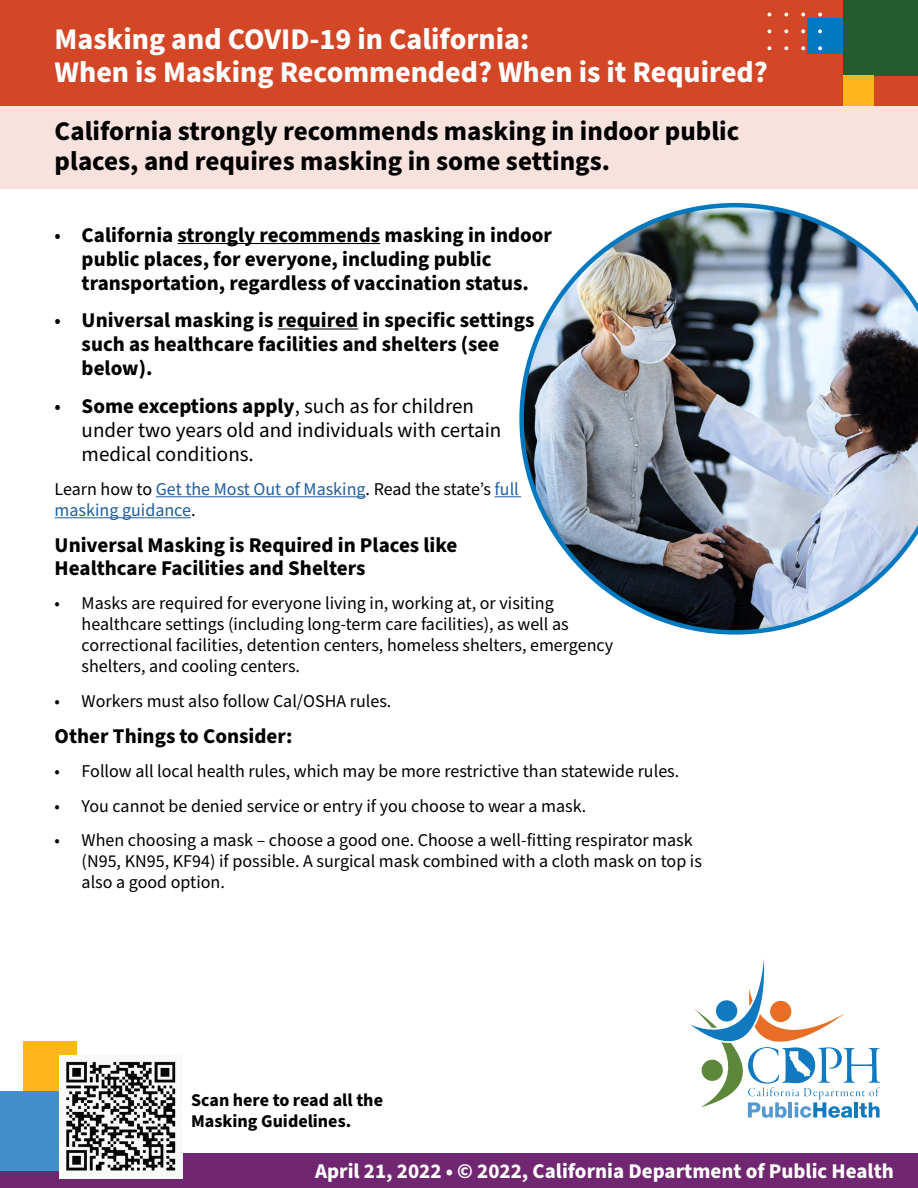
<style>
.page{position:relative;width:918px;height:1188px;background:#fff}
.page>*{position:absolute;margin:0;border:0;box-sizing:border-box;transform-origin:0 0}
.heading_1_20pt{font:700 30px/33px "Source Sans Pro";color:#fff}
.Intro_para_18pt{font:700 27px/30px "Source Sans Pro";color:#000}
.heading_2_14pt{font:700 21px/24px "Source Sans Pro";color:#000}
.t1{font:21px/24px "Source Sans Pro";color:#000}
.date_white_14_pt{font:700 21px "Source Sans Pro";color:#fff}
.t2{font:18px/21px "Source Sans Pro";color:#000}
.body_copy_12pt{font:18px/21px "Source Sans Pro";color:#215e9e}
.body_copy_12pt-2{font:700 18px/21px "Source Sans Pro";color:#000}
.s1{font-weight:400}
.s2{font-weight:700}
.s3{color:#000}
</style>
<div class="page">
<div style="left:23px;top:1041px;width:54px;height:54px;background:#fdb71a"></div>
<div style="left:0;top:0;width:918px;height:105px;background:#d34727"></div>
<div style="left:0;top:1153px;width:918px;height:35px;background:#712671"></div>
<div style="left:0;top:103px;width:918px;height:86px;background:#f8e2dd"></div>
<div style="left:843px;top:0;width:75px;height:75px;background:#245c2e"></div>
<div style="left:807px;top:18px;width:35px;height:36px;background:#0079c1"></div>
<div style="left:843px;top:75px;width:31px;height:31px;background:#fdb71a"></div>
<svg style="left:768px;top:46px;width:3px;height:4px"></svg>
<svg style="left:784px;top:46px;width:4px;height:4px"></svg>
<svg style="left:801px;top:46px;width:4px;height:4px"></svg>
<svg style="left:818px;top:46px;width:4px;height:4px"></svg>
<svg style="left:768px;top:29px;width:3px;height:4px"></svg>
<svg style="left:784px;top:29px;width:4px;height:4px"></svg>
<svg style="left:801px;top:29px;width:4px;height:4px"></svg>
<svg style="left:818px;top:29px;width:4px;height:4px"></svg>
<svg style="left:784px;top:13px;width:4px;height:3px"></svg>
<svg style="left:801px;top:13px;width:4px;height:3px"></svg>
<svg style="left:818px;top:13px;width:4px;height:3px"></svg>
<svg style="left:690px;top:959px;width:190px;height:159px"></svg>
<div style="left:0;top:1091px;width:76px;height:80px;background:#438ecc"></div>
<img style="left:519px;top:203px;width:399px;height:432px">
<img style="left:59px;top:1055px;width:124px;height:124px">
<hr style="left:178px;top:243px;width:202px;height:1px;background:#000">
<hr style="left:278px;top:328px;width:80px;height:2px;background:#000">
<hr style="left:156px;top:496px;width:210px;height:1px;background:#215e9e">
<svg style="left:495px;top:496px;width:26px;height:1px"></svg>
<hr style="left:55px;top:517px;width:136px;height:1px;background:#215e9e">
<h1 class="heading_1_20pt" style="left:55px;top:24px;width:715px">Masking and COVID-19 in California:<br>When is Masking Recommended? When is it Required?</h1>
<p class="Intro_para_18pt" style="left:55px;top:117px;width:686px">California strongly recommends masking in indoor public places, and requires masking in some settings.</p>
<p class="heading_2_14pt" style="left:82px;top:224px;width:472px;text-indent:-27px"><span class="s1">•</span> California strongly recommends masking in indoor public places, for everyone, including public transportation, regardless of vaccination status.</p>
<p class="heading_2_14pt" style="left:82px;top:309px;width:454px;text-indent:-27px"><span class="s1">•</span> Universal masking is required in specific settings such as healthcare facilities and shelters (see below).</p>
<p class="t1" style="left:82px;top:395px;width:421px;text-indent:-27px">• <span class="s2">Some exceptions apply</span>, such as for children under two years old and individuals with certain medical conditions.</p>
<p class="body_copy_12pt" style="left:55px;top:480px;width:466px"><span class="s3">Learn how to</span> Get the Most Out of Masking<span class="s3">. Read the state’s</span> full masking guidance<span class="s3">.</span></p>
<h2 class="heading_2_14pt" style="left:55px;top:535px;width:404px;line-height:22.5px">Universal Masking is Required in Places like<br>Healthcare Facilities and Shelters</h2>
<p class="t2" style="left:82px;top:594px;width:533px;text-indent:-27px">• Masks are required for everyone living in, working at, or visiting healthcare settings (including long-term care facilities), as well as correctional facilities, detention centers, homeless shelters, emergency shelters, and cooling centers.</p>
<p class="t2" style="left:55px;top:691px;width:338px">• Workers must also follow Cal/OSHA rules.</p>
<h2 class="heading_2_14pt" style="left:55px;top:725px;width:239px">Other Things to Consider:</h2>
<p class="t2" style="left:55px;top:762px;width:626px">• Follow all local health rules, which may be more restrictive than statewide rules.</p>
<p class="t2" style="left:55px;top:796px;width:533px">• You cannot be denied service or entry if you choose to wear a mask.</p>
<p class="t2" style="left:82px;top:831px;width:622px;text-indent:-27px">• When choosing a mask – choose a good one. Choose a well-fitting respirator mask (N95, KN95, KF94) if possible. A surgical mask combined with a cloth mask on top is also a good option.</p>
<p class="body_copy_12pt-2" style="left:191px;top:1090px;width:193px">Scan here to read all the<br>Masking Guidelines.</p>
<p class="date_white_14_pt" style="left:315px;top:1157px;width:580px">April 21, 2022 • © 2022, California Department of Public Health</p>
</div>
